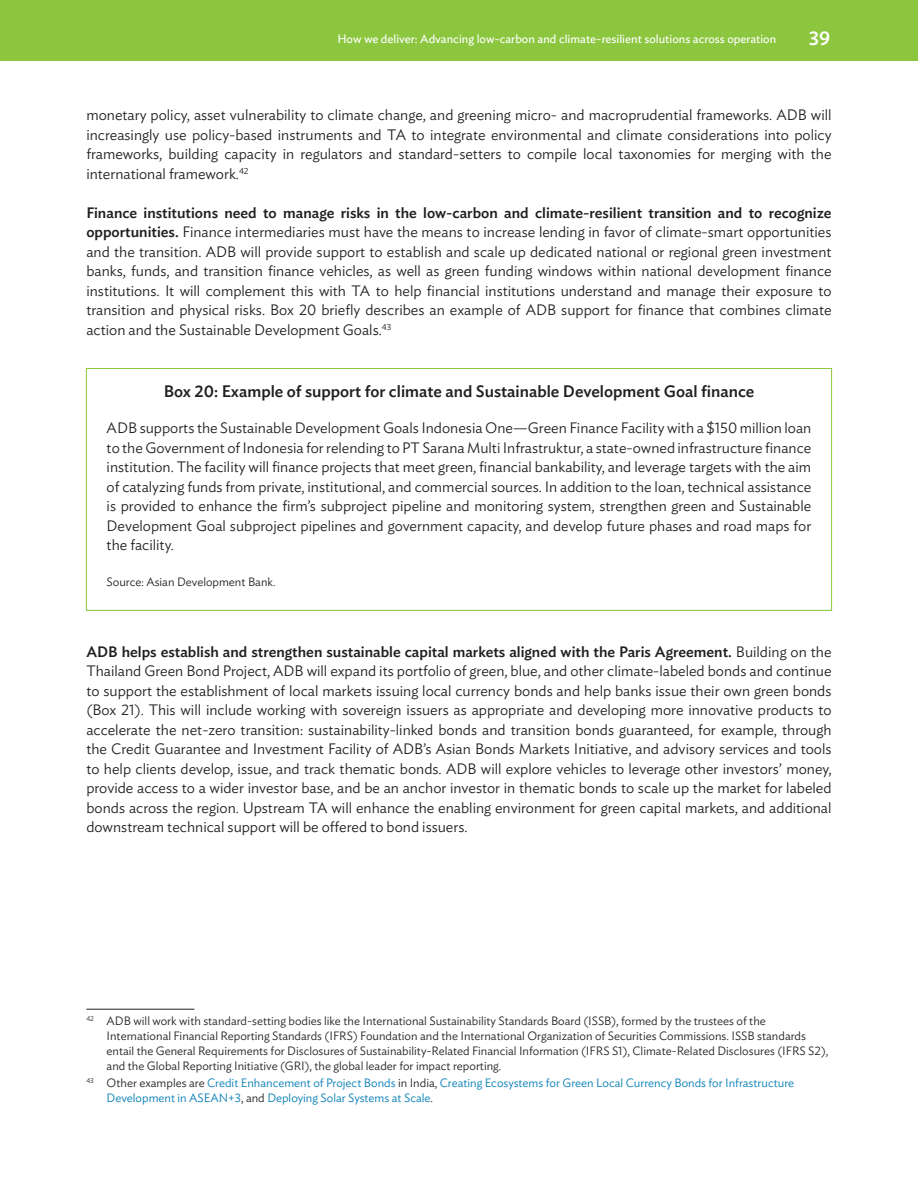
<style>
.page{position:relative;width:918px;height:1188px;background:#fff}
.page>*{position:absolute;margin:0;border:0;box-sizing:border-box;transform-origin:0 0}
.t1{font:500 19.5px "Ideal Sans";color:#fff}
.t2{font:500 16.5px "Ideal Sans";color:#231f20}
.t3{font:300 15px/19.5px "Ideal Sans";color:#1e1f1e;text-align:justify}
.t4{font:300 15px/19.5px "Ideal Sans";color:#231f20;text-align:justify}
.t5{font:300 12px/15px "Ideal Sans";color:#231f20}
.t6{font:300 12px/15px "Ideal Sans";color:#007cb6}
.t7{font:12px "Ideal Sans";color:#fff}
.s1{font-weight:500}
.s2{color:#231f20}
</style>
<div class="page">
<div style="left:0;top:0;width:918px;height:62px;background:#8bc63e"></div>
<div style="left:86px;top:368px;width:746px;height:243px;border:1px solid #8bc63e"></div>
<hr style="left:86px;top:1009px;width:108px;height:1px;background:#231f20">
<p class="t7" style="left:337px;top:29px;width:440px">How we deliver: Advancing low-carbon and climate-resilient solutions across operation</p>
<h1 class="t1" style="left:809px;top:23px;width:23px">39</h1>
<p class="t3" style="left:86px;top:104px;width:747px">monetary policy, asset vulnerability to climate change, and greening micro- and macroprudential frameworks. ADB will increasingly use policy-based instruments and TA to integrate environmental and climate considerations into policy frameworks, building capacity in regulators and standard-setters to compile local taxonomies for merging with the international framework.<sup>42</sup></p>
<p class="t3" style="left:86px;top:201px;width:747px"><span class="s1">Finance institutions need to manage risks in the low-carbon and climate-resilient transition and to recognize opportunities.</span> Finance intermediaries must have the means to increase lending in favor of climate-smart opportunities and the transition. ADB will provide support to establish and scale up dedicated national or regional green investment banks, funds, and transition finance vehicles, as well as green funding windows within national development finance institutions. It will complement this with TA to help financial institutions understand and manage their exposure to transition and physical risks. Box 20 briefly describes an example of ADB support for finance that combines climate action and the Sustainable Development Goals<span class="s2">.</span><sup>43</sup></p>
<p class="t2" style="left:164px;top:379px;width:592px">Box 20: Example of support for climate and Sustainable Development Goal finance</p>
<p class="t4" style="left:107px;top:417px;width:706px">ADB supports the Sustainable Development Goals Indonesia One—Green Finance Facility with a $150 million loan to the Government of Indonesia for relending to PT Sarana Multi Infrastruktur, a state-owned infrastructure finance institution. The facility will finance projects that meet green, financial bankability, and leverage targets with the aim of catalyzing funds from private, institutional, and commercial sources. In addition to the loan, technical assistance is provided to enhance the firm’s subproject pipeline and monitoring system, strengthen green and Sustainable Development Goal subproject pipelines and government capacity, and develop future phases and road maps for the facility.</p>
<p class="t5" style="left:107px;top:573px;width:170px">Source: Asian Development Bank.</p>
<p class="t3" style="left:86px;top:640px;width:747px"><span class="s1">ADB helps establish and strengthen sustainable capital markets aligned with the Paris Agreement.</span> Building on the Thailand Green Bond Project, ADB will expand its portfolio of green, blue, and other climate-labeled bonds and continue to support the establishment of local markets issuing local currency bonds and help banks issue their own green bonds (<span class="s2">Box 21</span>). This will include working with sovereign issuers as appropriate and developing more innovative products to accelerate the net-zero transition: sustainability-linked bonds and transition bonds guaranteed, for example, through the Credit Guarantee and Investment Facility of ADB’s Asian Bonds Markets Initiative, and advisory services and tools to help clients develop, issue, and track thematic bonds. ADB will explore vehicles to leverage other investors’ money, provide access to a wider investor base, and be an anchor investor in thematic bonds to scale up the market for labeled bonds across the region. Upstream TA will enhance the enabling environment for green capital markets, and additional downstream technical support will be offered to bond issuers<span class="s2">.</span></p>
<p class="t5" style="left:107px;top:1013px;width:723px;text-indent:-20px"><sup>42</sup> ADB will work with standard-setting bodies like the International Sustainability Standards Board (ISSB), formed by the trustees of the International Financial Reporting Standards (IFRS) Foundation and the International Organization of Securities Commissions. ISSB standards entail the General Requirements for Disclosures of Sustainability-Related Financial Information (IFRS S1), Climate-Related Disclosures (IFRS S2), and the Global Reporting Initiative (GRI), the global leader for impact reporting.</p>
<p class="t6" style="left:107px;top:1074px;width:689px;text-indent:-20px"><sup>43</sup> <span class="s2">Other examples are</span> Credit Enhancement of Project Bonds <span class="s2">in India,</span> Creating Ecosystems for Green Local Currency Bonds for Infrastructure<br>Development in ASEAN+3<span class="s2">, and</span> Deploying Solar Systems at Scale<span class="s2">.</span></p>
</div>
